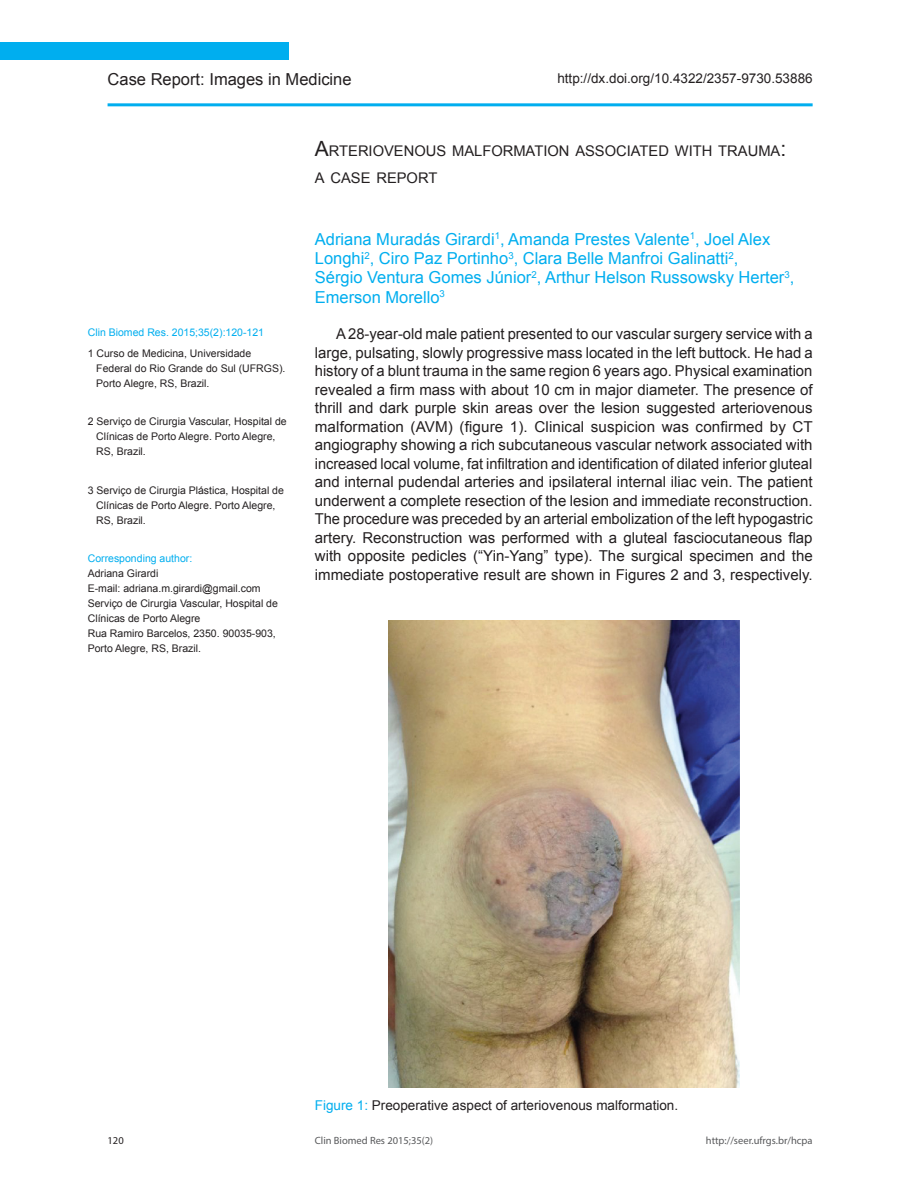
<style>
.page{position:relative;width:919px;height:1191px;background:#fff}
.page>*{position:absolute;margin:0;border:0;box-sizing:border-box;transform-origin:0 0}
.Authors{font:16.5px/19.2px "Arial";color:#00aeef}
.ArticleTypeAlt{font:16.5px "Arial";color:#231f20}
.Paragraph{font:15px/18.5px "Arial";color:#231f20;text-align:justify}
.ArticleTitle{font:14.7px/27px "Arial";color:#231f20}
.FigureCaption{font:13.5px "Arial";color:#231f20}
.ArticleDOIAlt{font:13.5px "Arial";color:#231f20}
.Affiliations{font:10.5px/15px "Arial";color:#231f20}
.Correspondence{font:10.5px/15px "Arial";color:#231f20}
.pubNameFooter{font:10.5px "Myriad Pro";color:#58595b}
.ClinBiomed{font:10.5px "Arial";color:#00aeef}
.pagenumber{font:10.5px "Myriad Pro";color:#231f20}
.s1{color:#00aeef}
.s2{font-size:21px}
</style>
<div class="page">
<div style="left:0;top:43px;width:288px;height:17px;background:#00aeef"></div>
<hr style="left:108px;top:103px;width:704px;height:3px;background:#00aeef">
<img style="left:388px;top:620px;width:351px;height:467px">
<p class="ArticleTypeAlt" style="left:108px;top:68px;width:245px">Case Report: Images in Medicine</p>
<p class="ArticleDOIAlt" style="left:557px;top:69px;width:257px">http://dx.doi.org/10.4322/2357-9730.53886</p>
<p class="ClinBiomed" style="left:88px;top:326px;width:178px">Clin Biomed Res. 2015;35(2):120-121</p>
<p class="Affiliations" style="left:96px;top:346px;width:191px;text-indent:-9px">1 Curso de Medicina, Universidade<br>Federal do Rio Grande do Sul (UFRGS).<br>Porto Alegre, RS, Brazil.</p>
<p class="Affiliations" style="left:96px;top:414px;width:192px;text-indent:-9px">2 Serviço de Cirurgia Vascular, Hospital de<br>Clínicas de Porto Alegre. Porto Alegre,<br>RS, Brazil.</p>
<p class="Affiliations" style="left:96px;top:483px;width:189px;text-indent:-9px">3 Serviço de Cirurgia Plástica, Hospital de<br>Clínicas de Porto Alegre. Porto Alegre,<br>RS, Brazil.</p>
<p class="Correspondence" style="left:88px;top:551px;width:192px"><span class="s1">Corresponding author:<br></span>Adriana Girardi<br>E-mail: adriana.m.girardi@gmail.com<br>Serviço de Cirurgia Vascular, Hospital de<br>Clínicas de Porto Alegre<br>Rua Ramiro Barcelos, 2350. 90035-903,<br>Porto Alegre, RS, Brazil.</p>
<p class="ArticleTitle" style="left:315px;top:138px;width:473px"><span class="s2">A</span>RTERIOVENOUS MALFORMATION ASSOCIATED WITH TRAUMA<span class="s2">:<br></span>A CASE REPORT</p>
<p class="Authors" style="left:315px;top:230px;width:481px">Adriana Muradás Girardi<sup>1</sup>, Amanda Prestes Valente<sup>1</sup>, Joel Alex Longhi<sup>2</sup>, Ciro Paz Portinho<sup>3</sup>, Clara Belle Manfroi Galinatti<sup>2</sup>,<br>Sérgio Ventura Gomes Júnior<sup>2</sup>, Arthur Helson Russowsky Herter<sup>3</sup>, Emerson Morello<sup>3</sup></p>
<p class="Paragraph" style="left:315px;top:325px;width:499px;text-indent:21px">A 28-year-old male patient presented to our vascular surgery service with a large, pulsating, slowly progressive mass located in the left buttock. He had a history of a blunt trauma in the same region 6 years ago. Physical examination revealed a firm mass with about 10 cm in major diameter. The presence of thrill and dark purple skin areas over the lesion suggested arteriovenous malformation (AVM) (figure 1). Clinical suspicion was confirmed by CT angiography showing a rich subcutaneous vascular network associated with increased local volume, fat infiltration and identification of dilated inferior gluteal and internal pudendal arteries and ipsilateral internal iliac vein. The patient underwent a complete resection of the lesion and immediate reconstruction.<br>The procedure was preceded by an arterial embolization of the left hypogastric artery. Reconstruction was performed with a gluteal fasciocutaneous flap with opposite pedicles (“Yin-Yang” type). The surgical specimen and the immediate postoperative result are shown in Figures 2 and 3, respectively.</p>
<p class="FigureCaption" style="left:315px;top:1096px;width:365px"><span class="s1">Figure 1:</span> Preoperative aspect of arteriovenous malformation.</p>
<p class="pagenumber" style="left:108px;top:1133px;width:18px">120</p>
<p class="pubNameFooter" style="left:315px;top:1133px;width:120px">Clin Biomed Res 2015;35(2)</p>
<p class="pubNameFooter" style="left:705px;top:1133px;width:108px">http://seer.ufrgs.br/hcpa</p>
</div>
